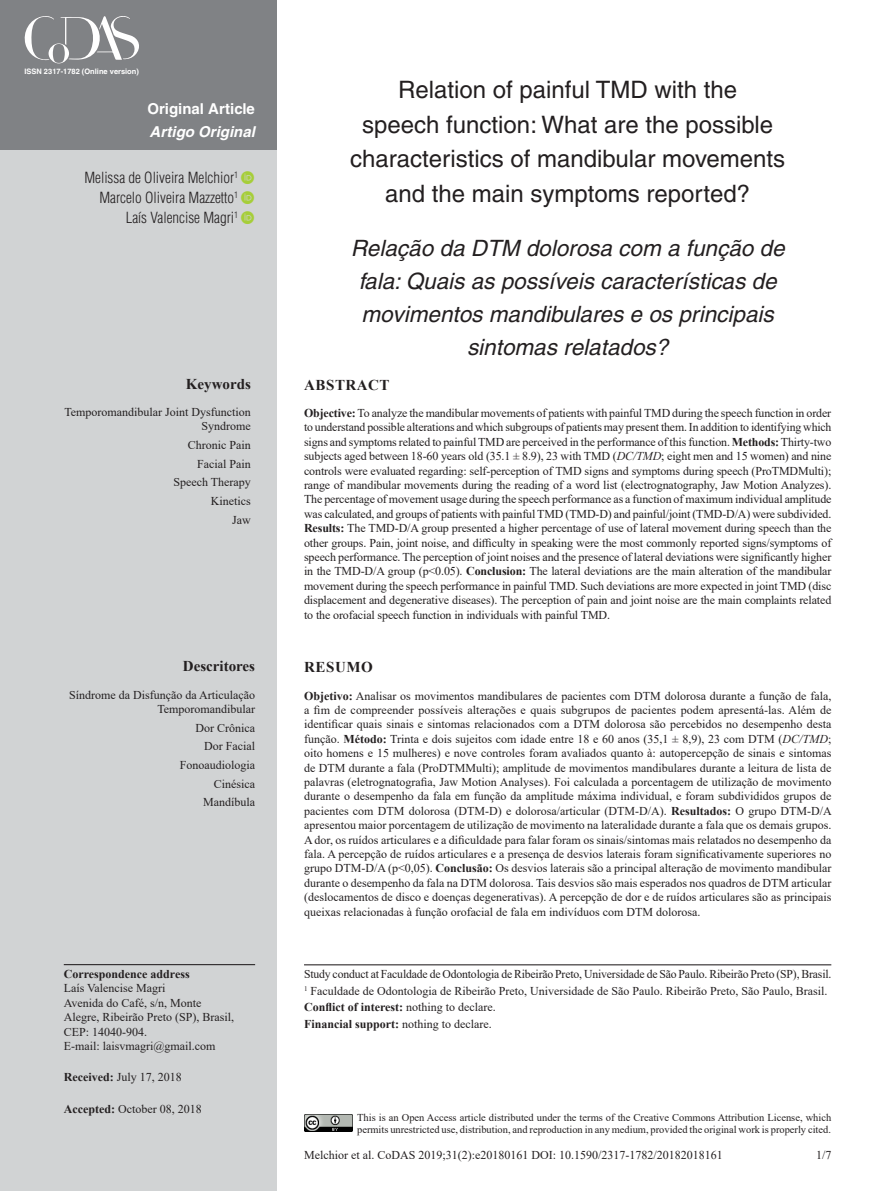
<style>
.page{position:relative;width:893px;height:1191px;background:#fff}
.page>*{position:absolute;margin:0;border:0;box-sizing:border-box;transform-origin:0 0}
.ArticleTitle{font:24px/34.5px "Helvetica";color:#231f20;text-align:center}
.ArticleTitle-Trans1{font:italic 22.5px/33px "Helvetica";color:#231f20;text-align:center}
.Authors{font:300 condensed 15px "Helvetica";color:#231f20}
.KeywordsTitle{font:700 15px "Times New Roman";color:#231f20}
.t1{font:700 15px "Helvetica";color:#fff}
.t2{font:italic 700 15px "Helvetica";color:#fff}
.AbstractTitle{font:700 15px "Times New Roman";letter-spacing:.035em;color:#231f20}
.AbstractTitle-Trans1{font:700 15px "Times New Roman";letter-spacing:.035em;color:#231f20}
.Abstract-Trans1{font:12px/14.4px "Times New Roman";color:#231f20;text-align:justify}
.Abstract{font:12px/14.4px "Times New Roman";letter-spacing:-.01em;color:#231f20;text-align:justify}
.Correspondence{font:12px/14.4px "Times New Roman";color:#231f20}
.fnArticleOther{font:12px "Times New Roman";letter-spacing:-.015em;color:#231f20}
.Keywords-Trans1{font:12px/14.4px "Times New Roman";color:#231f20;text-align:right}
.Affiliations{font:12px "Times New Roman";color:#231f20}
.Keywords{font:12px/14.4px "Times New Roman";color:#231f20;text-align:right}
.History{font:12px "Times New Roman";color:#231f20}
.fnSupported-by{font:700 12px "Times New Roman";color:#231f20}
.fnConflict{font:700 12px "Times New Roman";color:#231f20}
.pubNameFooter{font:10.5px/12.6px "Times New Roman";color:#231f20}
.t3{font:700 7.5px "Helvetica";color:#fff}
.s1{font-weight:700}
.s2{font-style:italic}
.s3{font-weight:400}
</style>
<div class="page">
<div style="left:0;top:149px;width:276px;height:1042px;background:#d1d3d4"></div>
<div style="left:0;top:0;width:276px;height:149px;background:#808285"></div>
<img style="left:304px;top:1114px;width:48px;height:17px">
<svg style="left:24px;top:16px;width:115px;height:48px"></svg>
<hr style="left:64px;top:964px;width:191px;height:1px;background:#231f20">
<hr style="left:304px;top:964px;width:527px;height:1px;background:#231f20">
<p class="t3" style="left:24px;top:66px;width:116px">ISSN 2317-1782 (Online version)</p>
<p class="t1" style="left:147px;top:100px;width:109px">Original Article</p>
<p class="t2" style="left:150px;top:122px;width:107px">Artigo Original</p>
<p class="Authors" style="left:84px;top:168px;width:155px">Melissa de Oliveira Melchior<sup>1</sup></p>
<p class="Authors" style="left:99px;top:188px;width:140px">Marcelo Oliveira Mazzetto<sup>1</sup></p>
<p class="Authors" style="left:126px;top:208px;width:114px">Laís Valencise Magri<sup>1</sup></p>
<p class="KeywordsTitle" style="left:186px;top:373px;width:66px">Keywords</p>
<p class="Keywords" style="left:64px;top:404px;width:188px">Temporomandibular Joint Dysfunction<br>Syndrome</p>
<p class="Keywords" style="left:188px;top:437px;width:64px">Chronic Pain</p>
<p class="Keywords" style="left:197px;top:456px;width:55px">Facial Pain</p>
<p class="Keywords" style="left:173px;top:474px;width:79px">Speech Therapy</p>
<p class="Keywords" style="left:211px;top:493px;width:41px">Kinetics</p>
<p class="Keywords" style="left:232px;top:512px;width:20px">Jaw</p>
<p class="KeywordsTitle" style="left:183px;top:655px;width:74px">Descritores</p>
<p class="Keywords-Trans1" style="left:69px;top:687px;width:187px">Síndrome da Disfunção da Articulação<br>Temporomandibular</p>
<p class="Keywords-Trans1" style="left:195px;top:720px;width:61px">Dor Crônica</p>
<p class="Keywords-Trans1" style="left:204px;top:738px;width:52px">Dor Facial</p>
<p class="Keywords-Trans1" style="left:180px;top:757px;width:77px">Fonoaudiologia</p>
<p class="Keywords-Trans1" style="left:214px;top:776px;width:43px">Cinésica</p>
<p class="Keywords-Trans1" style="left:203px;top:794px;width:53px">Mandíbula</p>
<p class="Correspondence" style="left:64px;top:966px;width:172px"><span class="s1">Correspondence address<br></span>Laís Valencise Magri<br>Avenida do Café, s/n, Monte<br>Alegre, Ribeirão Preto (SP), Brasil,<br>CEP: 14040-904.<br>E-mail: laisvmagri@gmail.com</p>
<p class="History" style="left:64px;top:1069px;width:119px"><span class="s1">Received:</span> July 17, 2018</p>
<p class="History" style="left:64px;top:1100px;width:139px"><span class="s1">Accepted:</span> October 08, 2018</p>
<p class="ArticleTitle" style="left:350px;top:72px;width:436px">Relation of painful TMD with the<br>speech function: What are the possible characteristics of mandibular movements and the main symptoms reported?</p>
<p class="ArticleTitle-Trans1" style="left:351px;top:231px;width:435px">Relação da DTM dolorosa com a função de fala: Quais as possíveis características de movimentos mandibulares e os principais sintomas relatados?</p>
<p class="AbstractTitle" style="left:304px;top:374px;width:87px">ABSTRACT</p>
<p class="Abstract" style="left:304px;top:405px;width:529px"><span class="s1">Objective:</span> To analyze the mandibular movements of patients with painful TMD during the speech function in order to understand possible alterations and which subgroups of patients may present them. In addition to identifying which signs and symptoms related to painful TMD are perceived in the performance of this function. <span class="s1">Methods:</span> Thirty-two subjects aged between 18-60 years old (35.1 ± 8.9), 23 with TMD (<span class="s2">DC/TMD</span>; eight men and 15 women) and nine controls were evaluated regarding: self-perception of TMD signs and symptoms during speech (ProTMDMulti); range of mandibular movements during the reading of a word list (electrognatography, Jaw Motion Analyzes).<br>The percentage of movement usage during the speech performance as a function of maximum individual amplitude was calculated, and groups of patients with painful TMD (TMD-D) and painful/joint (TMD-D/A) were subdivided.<br><span class="s1">Results:</span> The TMD-D/A group presented a higher percentage of use of lateral movement during speech than the other groups. Pain, joint noise, and difficulty in speaking were the most commonly reported signs/symptoms of speech performance. The perception of joint noises and the presence of lateral deviations were significantly higher in the TMD-D/A group (p&lt;0.05). <span class="s1">Conclusion:</span> The lateral deviations are the main alteration of the mandibular movement during the speech performance in painful TMD. Such deviations are more expected in joint TMD (disc displacement and degenerative diseases). The perception of pain and joint noise are the main complaints related to the orofacial speech function in individuals with painful TMD.</p>
<p class="AbstractTitle-Trans1" style="left:304px;top:656px;width:70px">RESUMO</p>
<p class="Abstract-Trans1" style="left:304px;top:688px;width:529px"><span class="s1">Objetivo:</span> Analisar os movimentos mandibulares de pacientes com DTM dolorosa durante a função de fala, a fim de compreender possíveis alterações e quais subgrupos de pacientes podem apresentá-las. Além de identificar quais sinais e sintomas relacionados com a DTM dolorosa são percebidos no desempenho desta função. <span class="s1">Método:</span> Trinta e dois sujeitos com idade entre 18 e 60 anos (35,1 ± 8,9), 23 com DTM (<span class="s2">DC/TMD</span>; oito homens e 15 mulheres) e nove controles foram avaliados quanto à: autopercepção de sinais e sintomas de DTM durante a fala (ProDTMMulti); amplitude de movimentos mandibulares durante a leitura de lista de palavras (eletrognatografia, Jaw Motion Analyses). Foi calculada a porcentagem de utilização de movimento durante o desempenho da fala em função da amplitude máxima individual, e foram subdivididos grupos de pacientes com DTM dolorosa (DTM-D) e dolorosa/articular (DTM-D/A). <span class="s1">Resultados:</span> O grupo DTM-D/A apresentou maior porcentagem de utilização de movimento na lateralidade durante a fala que os demais grupos.<br>A dor, os ruídos articulares e a dificuldade para falar foram os sinais/sintomas mais relatados no desempenho da fala. A percepção de ruídos articulares e a presença de desvios laterais foram significativamente superiores no grupo DTM-D/A (p&lt;0,05). <span class="s1">Conclusão:</span> Os desvios laterais são a principal alteração de movimento mandibular durante o desempenho da fala na DTM dolorosa. Tais desvios são mais esperados nos quadros de DTM articular (deslocamentos de disco e doenças degenerativas). A percepção de dor e de ruídos articulares são as principais queixas relacionadas à função orofacial de fala em indivíduos com DTM dolorosa.</p>
<p class="fnArticleOther" style="left:304px;top:965px;width:529px">Study conduct at Faculdade de Odontologia de Ribeirão Preto, Universidade de São Paulo. Ribeirão Preto (SP), Brasil.</p>
<p class="Affiliations" style="left:304px;top:982px;width:525px"><sup>1</sup> Faculdade de Odontologia de Ribeirão Preto, Universidade de São Paulo. Ribeirão Preto, São Paulo, Brasil.</p>
<p class="fnSupported-by" style="left:304px;top:998px;width:193px">Conflict of interest: <span class="s3">nothing to declare.</span></p>
<p class="fnConflict" style="left:304px;top:1015px;width:189px">Financial support: <span class="s3">nothing to declare.</span></p>
<p class="pubNameFooter" style="left:357px;top:1110px;width:476px">This is an Open Access article distributed under the terms of the Creative Commons Attribution License, which permits unrestricted use, distribution, and reproduction in any medium, provided the original work is properly cited.</p>
<p class="Abstract-Trans1" style="left:304px;top:1147px;width:420px">Melchior et al. CoDAS 2019;31(2):e20180161 DOI: 10.1590/2317-1782/20182018161</p>
<p class="Abstract-Trans1" style="left:816px;top:1147px;width:17px">1/7</p>
</div>
